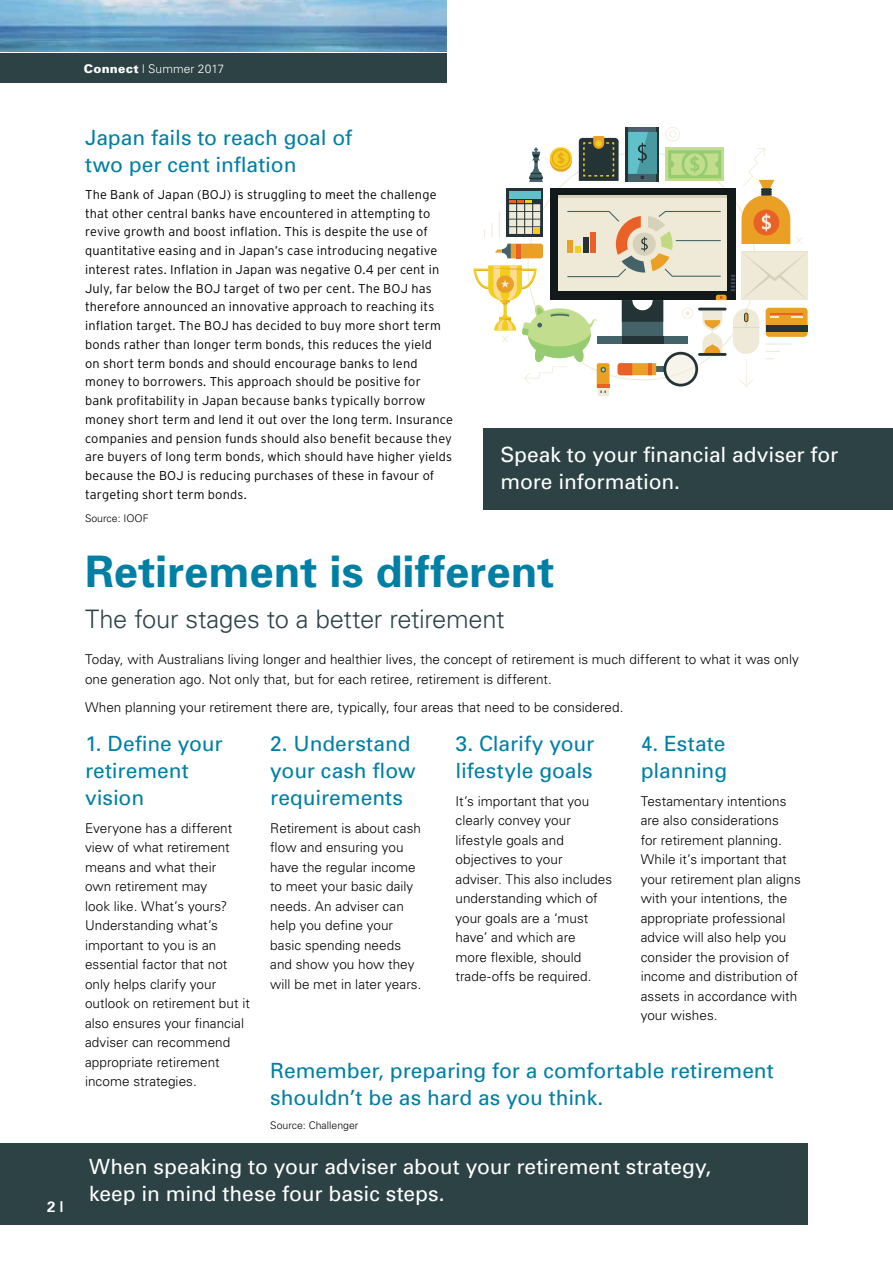
<style>
.page{position:relative;width:893px;height:1263px;background:#fff}
.page>*{position:absolute;margin:0;border:0;box-sizing:border-box;transform-origin:0 0}
.t1{font:700 43.5px "Univers";letter-spacing:.005em;color:#007fa4}
.t2{font:300 25.5px "Univers";letter-spacing:-.01em;color:#2d4245}
.t3{font:21px/27px "Univers";color:#007fa4}
.t4{font:21px/27px "Univers";color:#fff}
.t5{font:700 15px "Univers";color:#fff}
.t6{font:300 13.5px/19.5px "Univers";letter-spacing:.005em;color:#000}
.t7{font:300 12.75px/18.8px "Interstate";letter-spacing:.01em;color:#000}
.t8{font:300 12px "Univers";letter-spacing:.01em;color:#fff}
.t9{font:300 10.5px "Univers";color:#000}
.s1{font-weight:900}
</style>
<div class="page">
<div style="left:0;top:53px;width:446px;height:30px;background:#2d4245"></div>
<img style="left:0;top:0;width:446px;height:51px">
<div style="left:0;top:1144px;width:808px;height:81px;background:#2d4245"></div>
<div style="left:483px;top:428px;width:410px;height:81px;background:#2d4245"></div>
<div style="left:598px;top:388px;width:10px;height:7px;background:#efead7"></div>
<svg style="left:473px;top:127px;width:335px;height:266px"></svg>
<p class="t8" style="left:84px;top:61px;width:142px"><span class="s1">Connect</span> | Summer 2017</p>
<p class="t5" style="left:47px;top:1196px;width:18px">2 |</p>
<h3 class="t3" style="left:85px;top:123px;width:269px">Japan fails to reach goal of two per cent inflation</h3>
<p class="t7" style="left:85px;top:185px;width:369px">The Bank of Japan (BOJ) is struggling to meet the challenge that other central banks have encountered in attempting to revive growth and boost inflation. This is despite the use of quantitative easing and in Japan’s case introducing negative interest rates. Inflation in Japan was negative 0.4 per cent in July, far below the BOJ target of two per cent. The BOJ has therefore announced an innovative approach to reaching its inflation target. The BOJ has decided to buy more short term bonds rather than longer term bonds, this reduces the yield<br>on short term bonds and should encourage banks to lend money to borrowers. This approach should be positive for<br>bank profitability in Japan because banks typically borrow money short term and lend it out over the long term. Insurance companies and pension funds should also benefit because they are buyers of long term bonds, which should have higher yields because the BOJ is reducing purchases of these in favour of targeting short term bonds.</p>
<p class="t9" style="left:85px;top:512px;width:65px">Source: IOOF</p>
<h3 class="t4" style="left:500px;top:441px;width:340px">Speak to your financial adviser for more information.</h3>
<h1 class="t1" style="left:85px;top:543px;width:471px">Retirement is different</h1>
<h2 class="t2" style="left:85px;top:603px;width:421px">The four stages to a better retirement</h2>
<p class="t6" style="left:85px;top:649px;width:715px">Today, with Australians living longer and healthier lives, the concept of retirement is much different to what it was only one generation ago. Not only that, but for each retiree, retirement is different.</p>
<p class="t6" style="left:85px;top:697px;width:540px">When planning your retirement there are, typically, four areas that need to be considered.</p>
<h3 class="t3" style="left:85px;top:729px;width:139px">1. Define your retirement vision</h3>
<p class="t6" style="left:85px;top:818px;width:166px">Everyone has a different view of what retirement means and what their<br>own retirement may<br>look like. What’s yours?<br>Understanding what’s important to you is an essential factor that not only helps clarify your outlook on retirement but it also ensures your financial adviser can recommend appropriate retirement income strategies.</p>
<h3 class="t3" style="left:455px;top:729px;width:140px">3. Clarify your lifestyle goals</h3>
<p class="t6" style="left:455px;top:791px;width:158px">It’s important that you clearly convey your lifestyle goals and objectives to your<br>adviser. This also includes understanding which of your goals are a ‘must have’ and which are<br>more flexible, should trade-offs be required.</p>
<h3 class="t3" style="left:270px;top:729px;width:147px">2. Understand your cash flow requirements</h3>
<p class="t6" style="left:270px;top:818px;width:153px">Retirement is about cash flow and ensuring you have the regular income to meet your basic daily needs. An adviser can help you define your basic spending needs and show you how they will be met in later years.</p>
<h3 class="t3" style="left:641px;top:729px;width:88px">4. Estate planning</h3>
<p class="t6" style="left:641px;top:791px;width:162px">Testamentary intentions are also considerations<br>for retirement planning.<br>While it’s important that your retirement plan aligns with your intentions, the appropriate professional advice will also help you consider the provision of income and distribution of assets in accordance with your wishes.</p>
<h3 class="t3" style="left:270px;top:1057px;width:505px">Remember, preparing for a comfortable retirement shouldn’t be as hard as you think.</h3>
<p class="t9" style="left:270px;top:1118px;width:90px">Source: Challenger</p>
<h3 class="t4" style="left:89px;top:1152px;width:624px">When speaking to your adviser about your retirement strategy, keep in mind these four basic steps.</h3>
</div>
